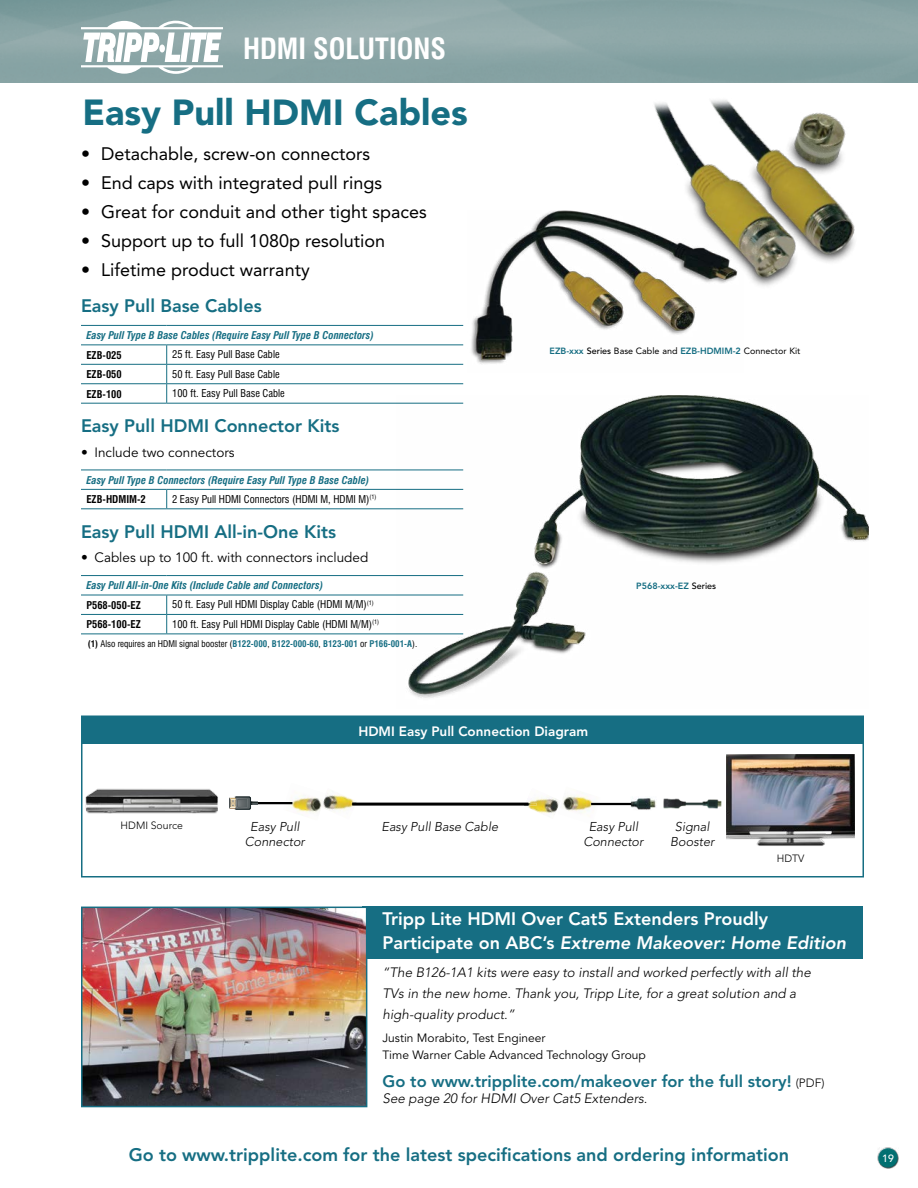
<style>
.page{position:relative;width:918px;height:1188px;background:#fff}
.page>*{position:absolute;margin:0;border:0;box-sizing:border-box;transform-origin:0 0}
.t1{font:900 36px "Avenir";color:#166e83}
.t2{font:700 condensed 28.5px "Swiss 721 BT";color:#fff}
.t3{font:18px "Avenir";color:#000}
.t4{font:800 18px "Avenir";color:#166e83}
.t5{font:800 18px/24px "Avenir";color:#fff}
.t6{font:800 16.5px "Avenir";color:#166e83}
.t7{font:italic 300 13.5px/21px "Avenir";color:#000}
.t8{font:13.5px "Avenir";color:#000}
.t9{font:800 13.5px "Avenir";color:#fff}
.t10{font:italic 300 12.75px/15.3px "Avenir";color:#000;text-align:center}
.t11{font:12px/16.5px "Avenir";color:#000}
.t12{font:condensed 10.5px "Swiss 721 BT";color:#000}
.t13{font:italic 700 condensed 10.5px "Swiss 721 BT";color:#166e83}
.t14{font:700 condensed 10.5px "Swiss 721 BT";color:#000}
.t15{font:300 10.5px "Avenir";color:#000}
.t16{font:500 10.5px "Avenir";color:#fff}
.t17{font:condensed 9px "Swiss 721 BT";color:#000}
.t18{font:9px "Avenir";color:#000}
.t19{font:800 9px "Avenir";color:#166e83}
.s1{font-weight:700}
.s2{font-weight:700;color:#166e83}
.s3{font-weight:800;color:#166e83}
.s4{font-weight:500}
.s5{font-weight:500;color:#000}
.s6{font-style:italic}
.s7{font-weight:300;font-size:12px;color:#000}
</style>
<div class="page">
<img style="left:654px;top:100px;width:201px;height:186px">
<img style="left:878px;top:1147px;width:21px;height:21px">
<hr style="left:81px;top:325px;width:86px;height:1px;background:#166e83">
<hr style="left:167px;top:325px;width:296px;height:1px;background:#166e83">
<hr style="left:81px;top:344px;width:86px;height:1px;background:#166e83">
<hr style="left:167px;top:344px;width:296px;height:1px;background:#166e83">
<hr style="left:81px;top:364px;width:86px;height:1px;background:#166e83">
<hr style="left:167px;top:364px;width:296px;height:1px;background:#166e83">
<hr style="left:81px;top:383px;width:86px;height:1px;background:#166e83">
<hr style="left:167px;top:383px;width:296px;height:1px;background:#166e83">
<svg style="left:166px;top:345px;width:1px;height:58px"></svg>
<hr style="left:81px;top:403px;width:86px;height:1px;background:#166e83">
<hr style="left:167px;top:403px;width:296px;height:1px;background:#166e83">
<hr style="left:81px;top:470px;width:86px;height:1px;background:#166e83">
<hr style="left:167px;top:470px;width:296px;height:1px;background:#166e83">
<hr style="left:81px;top:489px;width:86px;height:1px;background:#166e83">
<hr style="left:167px;top:489px;width:296px;height:1px;background:#166e83">
<svg style="left:166px;top:490px;width:1px;height:18px"></svg>
<hr style="left:81px;top:508px;width:86px;height:1px;background:#166e83">
<hr style="left:167px;top:508px;width:296px;height:1px;background:#166e83">
<hr style="left:81px;top:575px;width:86px;height:1px;background:#166e83">
<hr style="left:167px;top:575px;width:296px;height:1px;background:#166e83">
<hr style="left:81px;top:595px;width:86px;height:1px;background:#166e83">
<hr style="left:167px;top:595px;width:296px;height:1px;background:#166e83">
<hr style="left:81px;top:614px;width:86px;height:1px;background:#166e83">
<hr style="left:167px;top:614px;width:296px;height:1px;background:#166e83">
<svg style="left:166px;top:595px;width:1px;height:39px"></svg>
<hr style="left:81px;top:634px;width:86px;height:1px;background:#166e83">
<hr style="left:167px;top:634px;width:296px;height:1px;background:#166e83">
<svg style="left:81px;top:21px;width:142px;height:53px"></svg>
<img style="left:471px;top:211px;width:273px;height:153px">
<img style="left:396px;top:395px;width:473px;height:303px">
<div style="left:81px;top:716px;width:783px;height:162px;border:2px solid #166e83"></div>
<div style="left:82px;top:717px;width:781px;height:27px;background:#166e83"></div>
<img style="left:85px;top:788px;width:133px;height:26px">
<img style="left:726px;top:754px;width:129px;height:92px">
<img style="left:524px;top:797px;width:34px;height:17px">
<svg style="left:528px;top:803px;width:9px;height:2px"></svg>
<img style="left:326px;top:795px;width:31px;height:16px">
<img style="left:631px;top:798px;width:25px;height:12px">
<img style="left:283px;top:795px;width:43px;height:18px">
<img style="left:558px;top:795px;width:43px;height:18px">
<div style="left:252px;top:802px;width:40px;height:2px;border:2px solid #000"></div>
<div style="left:591px;top:803px;width:40px;height:2px;border:2px solid #000"></div>
<div style="left:352px;top:803px;width:176px;height:3px;border:2px solid #000"></div>
<svg style="left:229px;top:797px;width:29px;height:13px"></svg>
<img style="left:663px;top:798px;width:58px;height:11px">
<div style="left:363px;top:907px;width:500px;height:52px;background:#166e83"></div>
<img style="left:84px;top:910px;width:280px;height:194px">
<div style="left:81px;top:907px;width:286px;height:200px;border:2px solid #166e83"></div>
<p class="t2" style="left:243px;top:31px;width:205px">HDMI SOLUTIONS</p>
<p class="t1" style="left:82px;top:91px;width:387px">Easy Pull HDMI Cables</p>
<p class="t3" style="left:81px;top:143px;width:291px">• Detachable, screw-on connectors</p>
<p class="t3" style="left:81px;top:172px;width:303px">• End caps with integrated pull rings</p>
<p class="t3" style="left:81px;top:201px;width:347px">• Great for conduit and other tight spaces</p>
<p class="t3" style="left:81px;top:230px;width:306px">• Support up to full 1080p resolution</p>
<p class="t3" style="left:81px;top:259px;width:230px">• Lifetime product warranty</p>
<p class="t4" style="left:81px;top:295px;width:182px">Easy Pull Base Cables</p>
<p class="t13" style="left:86px;top:329px;width:289px">Easy Pull Type B Base Cables (Require Easy Pull Type B Connectors)</p>
<p class="t14" style="left:86px;top:349px;width:37px">EZB-025</p>
<p class="t12" style="left:172px;top:348px;width:109px">25 ft. Easy Pull Base Cable</p>
<p class="t14" style="left:86px;top:368px;width:37px">EZB-050</p>
<p class="t12" style="left:172px;top:368px;width:109px">50 ft. Easy Pull Base Cable</p>
<p class="t14" style="left:86px;top:387px;width:37px">EZB-100</p>
<p class="t12" style="left:172px;top:387px;width:114px">100 ft. Easy Pull Base Cable</p>
<p class="t4" style="left:81px;top:415px;width:260px">Easy Pull HDMI Connector Kits</p>
<p class="t8" style="left:81px;top:444px;width:155px">• Include two connectors</p>
<p class="t13" style="left:86px;top:474px;width:284px">Easy Pull Type B Connectors (Require Easy Pull Type B Base Cable)</p>
<p class="t14" style="left:86px;top:493px;width:61px">EZB-HDMIM-2</p>
<p class="t12" style="left:172px;top:493px;width:206px">2 Easy Pull HDMI Connectors (HDMI M, HDMI M)<sup>(1)</sup></p>
<p class="t4" style="left:81px;top:521px;width:257px">Easy Pull HDMI All-in-One Kits</p>
<p class="t8" style="left:81px;top:550px;width:289px">• Cables up to 100 ft. with connectors included</p>
<p class="t13" style="left:86px;top:579px;width:238px">Easy Pull All-in-One Kits (Include Cable and Connectors)</p>
<p class="t14" style="left:86px;top:599px;width:56px">P568-050-EZ</p>
<p class="t12" style="left:172px;top:598px;width:203px">50 ft. Easy Pull HDMI Display Cable (HDMI M/M)<sup>(1)</sup></p>
<p class="t14" style="left:86px;top:618px;width:56px">P568-100-EZ</p>
<p class="t12" style="left:172px;top:618px;width:208px">100 ft. Easy Pull HDMI Display Cable (HDMI M/M)<sup>(1)</sup></p>
<p class="t17" style="left:88px;top:638px;width:331px"><span class="s1">(1)</span> Also requires an HDMI signal booster (<span class="s2">B122-000</span>, <span class="s2">B122-000-60</span>, <span class="s2">B123-001</span> or <span class="s2">P166-001-A</span>).</p>
<p class="t18" style="left:550px;top:346px;width:252px"><span class="s3">EZB-xxx</span> <span class="s4">Series</span> Base Cable and <span class="s3">EZB-HDMIM-2</span> Connector Kit</p>
<p class="t19" style="left:636px;top:580px;width:82px">P568-xxx-EZ <span class="s5">Series</span></p>
<p class="t15" style="left:121px;top:819px;width:64px">HDMI Source</p>
<p class="t9" style="left:358px;top:723px;width:231px">HDMI Easy Pull Connection Diagram</p>
<p class="t10" style="left:250px;top:819px;width:51px">Easy Pull</p>
<p class="t10" style="left:381px;top:819px;width:118px">Easy Pull Base Cable</p>
<p class="t10" style="left:245px;top:834px;width:62px">Connector</p>
<p class="t10" style="left:583px;top:819px;width:62px">Easy Pull<br>Connector</p>
<p class="t10" style="left:670px;top:819px;width:46px">Signal<br>Booster</p>
<p class="t15" style="left:777px;top:852px;width:29px">HDTV</p>
<p class="t5" style="left:382px;top:907px;width:465px">Tripp Lite HDMI Over Cat5 Extenders Proudly<br>Participate on ABC’s <span class="s6">Extreme Makeover: Home Edition</span></p>
<p class="t7" style="left:382px;top:962px;width:430px">“The B126-1A1 kits were easy to install and worked perfectly with all the<br>TVs in the new home. Thank you, Tripp Lite, for a great solution and a high-quality product.”</p>
<p class="t11" style="left:382px;top:1030px;width:265px">Justin Morabito, Test Engineer<br>Time Warner Cable Advanced Technology Group</p>
<p class="t6" style="left:382px;top:1072px;width:444px">Go to www.tripplite.com/makeover for the full story! <span class="s7">(PDF)</span></p>
<p class="t7" style="left:383px;top:1088px;width:266px">See page 20 for HDMI Over Cat5 Extenders.</p>
<p class="t4" style="left:129px;top:1144px;width:662px">Go to www.tripplite.com for the latest specifications and ordering information</p>
<p class="t16" style="left:882px;top:1152px;width:13px">19</p>
</div>
